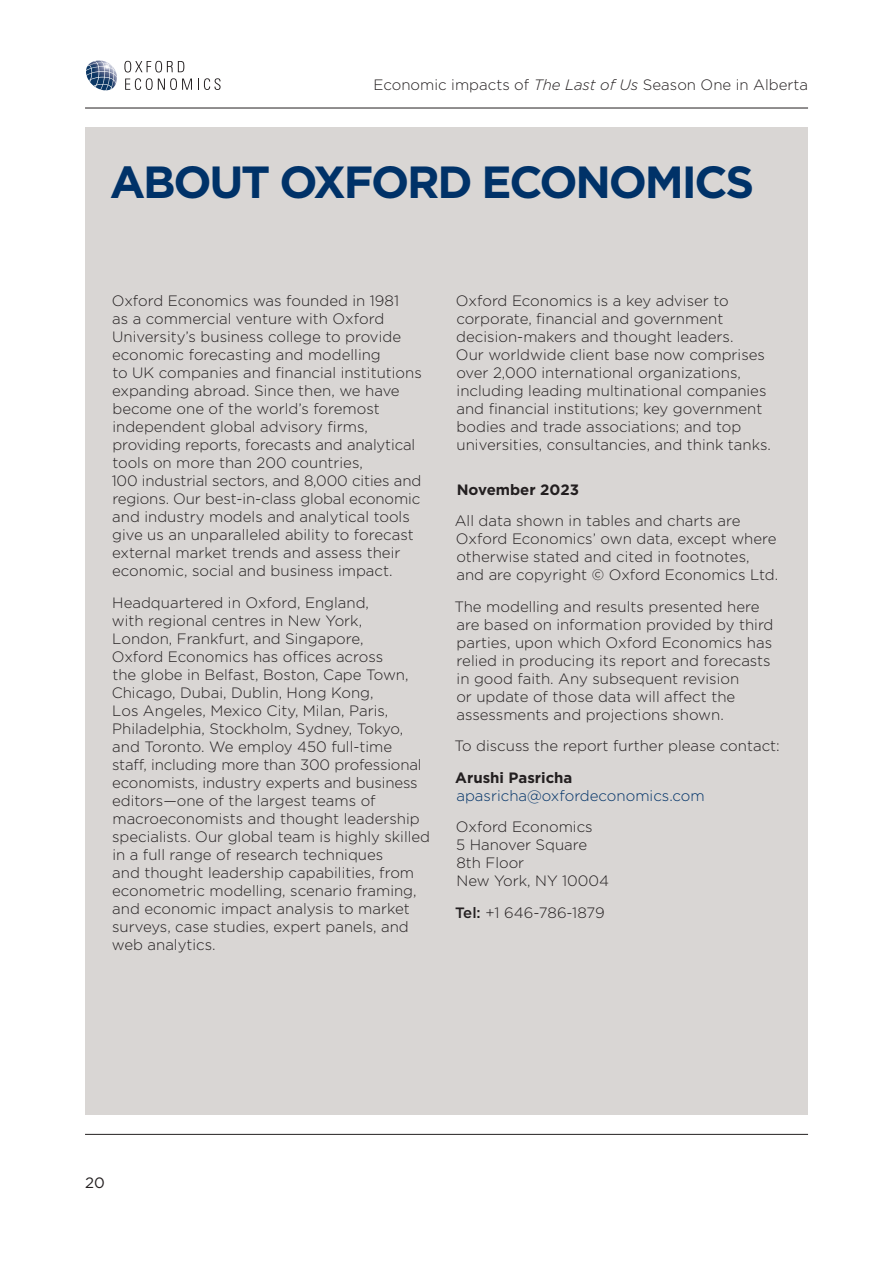
<style>
.page{position:relative;width:893px;height:1263px;background:#fff}
.page>*{position:absolute;margin:0;border:0;box-sizing:border-box;transform-origin:0 0}
.About_Heading1{font:700 45px "Gotham";letter-spacing:-.05em;color:#003268}
.Main_Body{font:300 15px/18px "Gotham";color:#231f20}
.Main_Body-2{font:300 15px/18px "Gotham";color:#003268}
.About_Heading2{font:700 15px "Gotham";color:#231f20}
.t1{font:15px "Gotham";color:#231f20}
.s1{font-style:italic}
.s2{font-weight:700;color:#231f20}
.s3{font-weight:500}
</style>
<div class="page">
<hr style="left:85px;top:108px;width:723px;height:1px;background:#231f20">
<hr style="left:85px;top:1134px;width:723px;height:1px;background:#231f20">
<svg style="left:124px;top:61px;width:60px;height:11px"></svg>
<svg style="left:125px;top:78px;width:67px;height:12px"></svg>
<svg style="left:198px;top:78px;width:23px;height:12px"></svg>
<img style="left:86px;top:61px;width:31px;height:19px">
<div style="left:85px;top:128px;width:723px;height:987px;background:#d9d6d4"></div>
<p class="Main_Body" style="left:374px;top:75px;width:436px">Economic impacts of <span class="s1">The Last of Us</span> Season One in Alberta</p>
<p class="About_Heading1" style="left:110px;top:152px;width:646px">ABOUT OXFORD ECONOMICS</p>
<p class="Main_Body" style="left:112px;top:292px;width:312px">Oxford Economics was founded in 1981<br>as a commercial venture with Oxford University’s business college to provide economic forecasting and modelling<br>to UK companies and financial institutions expanding abroad. Since then, we have become one of the world’s foremost independent global advisory firms, providing reports, forecasts and analytical tools on more than 200 countries,<br>100 industrial sectors, and 8,000 cities and regions. Our best-in-class global economic and industry models and analytical tools give us an unparalleled ability to forecast external market trends and assess their economic, social and business impact.</p>
<p class="Main_Body" style="left:112px;top:593px;width:320px">Headquartered in Oxford, England,<br>with regional centres in New York,<br>London, Frankfurt, and Singapore,<br>Oxford Economics has offices across<br>the globe in Belfast, Boston, Cape Town, Chicago, Dubai, Dublin, Hong Kong,<br>Los Angeles, Mexico City, Milan, Paris, Philadelphia, Stockholm, Sydney, Tokyo, and Toronto. We employ 450 full-time staff, including more than 300 professional economists, industry experts and business editors—one of the largest teams of macroeconomists and thought leadership specialists. Our global team is highly skilled in a full range of research techniques<br>and thought leadership capabilities, from econometric modelling, scenario framing, and economic impact analysis to market surveys, case studies, expert panels, and web analytics.</p>
<p class="Main_Body" style="left:456px;top:292px;width:317px">Oxford Economics is a key adviser to corporate, financial and government decision-makers and thought leaders.<br>Our worldwide client base now comprises over 2,000 international organizations, including leading multinational companies and financial institutions; key government bodies and trade associations; and top universities, consultancies, and think tanks.</p>
<p class="About_Heading2" style="left:457px;top:479px;width:124px">November 2023</p>
<p class="Main_Body" style="left:455px;top:511px;width:325px">All data shown in tables and charts are Oxford Economics’ own data, except where otherwise stated and cited in footnotes, and are copyright © Oxford Economics Ltd.</p>
<p class="Main_Body" style="left:454px;top:597px;width:321px">The modelling and results presented here are based on information provided by third parties, upon which Oxford Economics has relied in producing its report and forecasts in good faith. Any subsequent revision<br>or update of those data will affect the assessments and projections shown.</p>
<p class="Main_Body" style="left:454px;top:736px;width:327px">To discuss the report further please contact:</p>
<p class="Main_Body-2" style="left:455px;top:768px;width:251px"><span class="s2">Arushi Pasricha </span>apasricha@oxfordeconomics.com</p>
<p class="Main_Body" style="left:456px;top:817px;width:155px">Oxford Economics<br>5 Hanover Square<br>8th Floor<br>New York, NY 10004</p>
<p class="Main_Body" style="left:455px;top:903px;width:151px"><span class="s3">Tel:</span> +1 646-786-1879</p>
<p class="t1" style="left:85px;top:1173px;width:21px">20</p>
</div>
